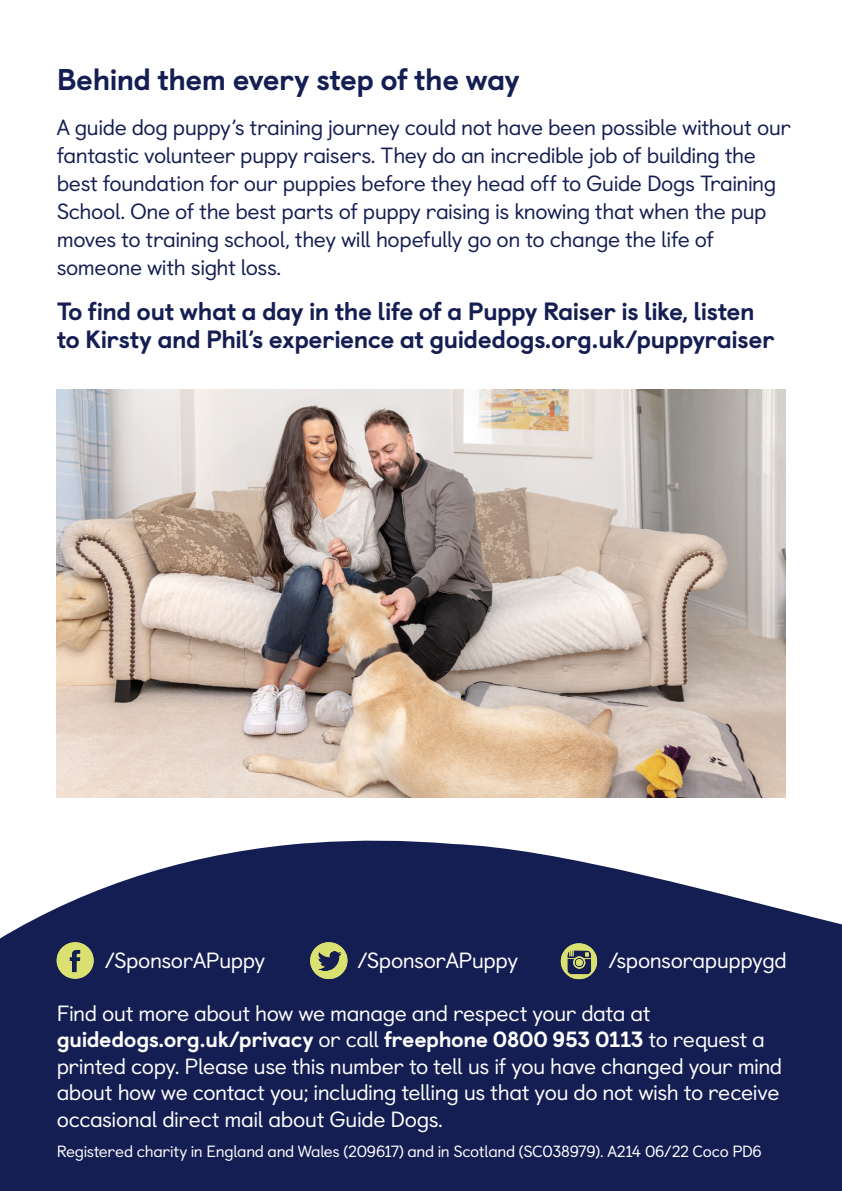
<style>
.page{position:relative;width:842px;height:1191px;background:#fff}
.page>*{position:absolute;margin:0;border:0;box-sizing:border-box;transform-origin:0 0}
.t1{font:800 30px "Castledown";letter-spacing:-.02em;color:#151e53}
.p1_main{font:800 25px/28px "Castledown";letter-spacing:-.02em;color:#151e53}
.p1_main-2{font:22px/28px "Castledown";letter-spacing:-.025em;color:#151e53}
.note2{font:22px/26.4px "Castledown";letter-spacing:-.025em;color:#fff}
.p1_main-3{font:22px "Castledown";letter-spacing:-.02em;color:#fff}
.note2-2{font:16.2px "Castledown";letter-spacing:-.02em;color:#fff}
.s1{font-weight:800}
</style>
<div class="page">
<svg style="left:0;top:840px;width:842px;height:351px;background:#2a3262"></svg>
<img style="left:57px;top:389px;width:728px;height:409px">
<img style="left:57px;top:942px;width:37px;height:36px">
<img style="left:310px;top:942px;width:37px;height:37px">
<img style="left:561px;top:943px;width:36px;height:36px">
<h3 class="t1" style="left:57px;top:55px;width:465px">Behind them every step of the way</h3>
<p class="p1_main-2" style="left:57px;top:111px;width:736px">A guide dog puppy’s training journey could not have been possible without our fantastic volunteer puppy raisers. They do an incredible job of building the best foundation for our puppies before they head off to Guide Dogs Training School. One of the best parts of puppy raising is knowing that when the pup moves to training school, they will hopefully go on to change the life of someone with sight loss.</p>
<p class="p1_main" style="left:57px;top:295px;width:719px">To find out what a day in the life of a Puppy Raiser is like, listen to Kirsty and Phil’s experience at guidedogs.org.uk/puppyraiser</p>
<p class="p1_main-3" style="left:105px;top:943px;width:162px">/SponsorAPuppy</p>
<p class="p1_main-3" style="left:358px;top:943px;width:162px">/SponsorAPuppy</p>
<p class="p1_main-3" style="left:608px;top:943px;width:180px">/sponsorapuppygd</p>
<p class="note2" style="left:57px;top:998px;width:727px">Find out more about how we manage and respect your data at <span class="s1">guidedogs.org.uk/privacy</span> or call <span class="s1">freephone 0800 953 0113</span> to request a printed copy. Please use this number to tell us if you have changed your mind about how we contact you; including telling us that you do not wish to receive occasional direct mail about Guide Dogs.</p>
<p class="note2-2" style="left:57px;top:1139px;width:707px">Registered charity in England and Wales (209617) and in Scotland (SC038979). A214 06/22 Coco PD6</p>
</div>
